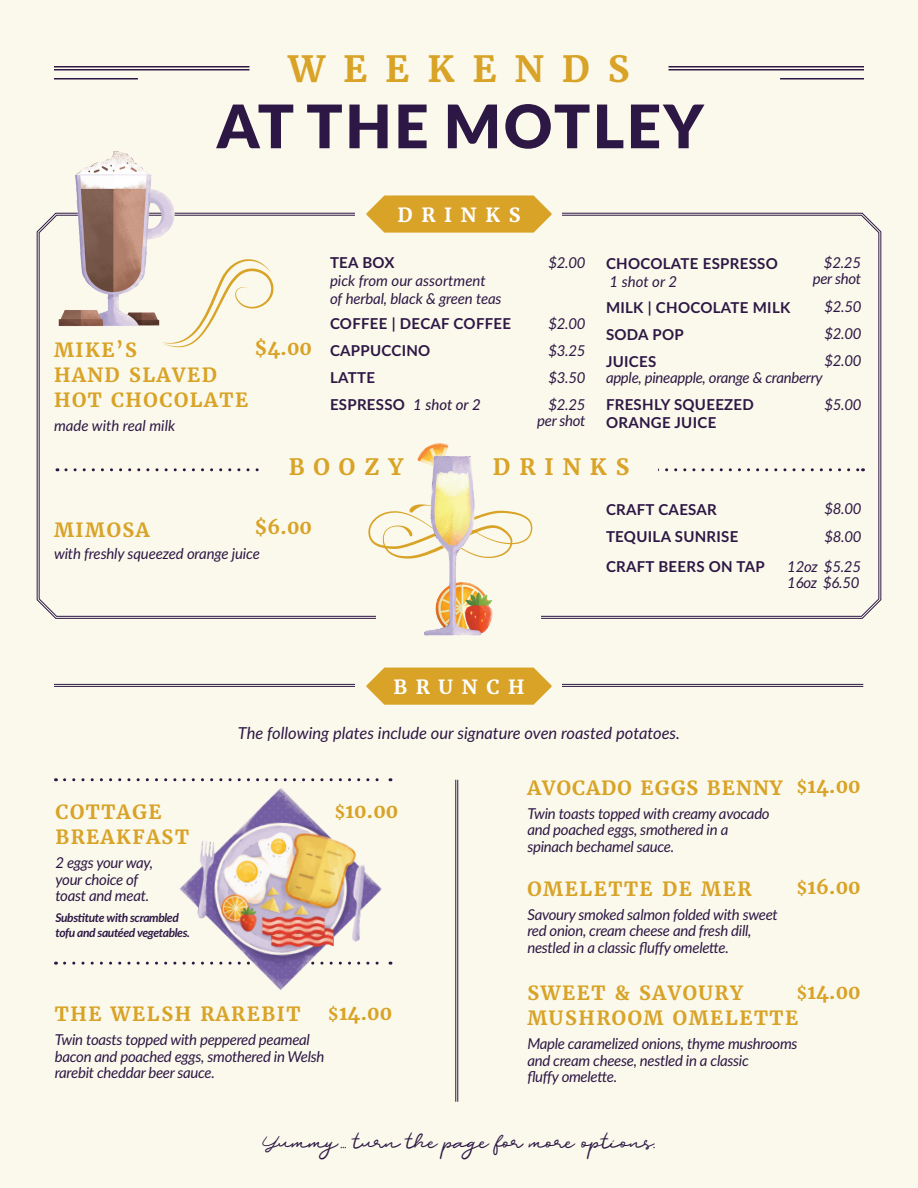
<style>
.page{position:relative;width:918px;height:1188px;background:#fbf9ec}
.page>*{position:absolute;margin:0;border:0;box-sizing:border-box;transform-origin:0 0}
.t1{font:900 60px "Lato";letter-spacing:.04em;color:#2d1845}
.t2{font:700 36px "Merriweather";letter-spacing:.5em;color:#d8a327}
.t3{font:700 22.5px "Merriweather";letter-spacing:.4em;color:#d8a327}
.t4{font:700 19.5px/24.9px "Merriweather";letter-spacing:.08em;color:#d8a327}
.t5{font:700 19.5px "Merriweather";color:#d8a327}
.t6{font:700 19.5px "Merriweather";letter-spacing:.06em;color:#d8a327}
.t7{font:700 19.5px "Merriweather";letter-spacing:.45em;color:#fff}
.t8{font:17.1px "Dear Jane";letter-spacing:-.03em;color:#2d1845}
.t9{font:italic 16.5px "Lato";color:#2d1845}
.t10{font:italic 15px/16.5px "Lato";letter-spacing:-.02em;color:#2d1845}
.t11{font:700 15px/27px "Lato";letter-spacing:.02em;color:#2d1845}
.t12{font:italic 15px "Lato";color:#2d1845}
.t13{font:italic 700 12px/15px "Lato";letter-spacing:-.03em;color:#2d1845}
.s1{font-weight:500;font-style:italic}
.s2{font-size:16.5px}
</style>
<div class="page">
<svg style="left:38px;top:214px;width:842px;height:403px"></svg>
<div style="left:356px;top:195px;width:206px;height:45px;background:#fbf9ec"></div>
<svg style="left:66px;top:468px;width:798px;height:3px"></svg>
<svg style="left:232px;top:259px;width:42px;height:89px"></svg>
<div style="left:260px;top:444px;width:398px;height:46px;background:#fbf9ec"></div>
<hr style="left:457px;top:780px;width:1px;height:322px;background:#2d1845">
<hr style="left:455px;top:780px;width:1px;height:322px;background:#2d1845">
<hr style="left:54px;top:66px;width:195px;height:1px;background:#2d1845">
<hr style="left:54px;top:69px;width:195px;height:1px;background:#2d1845">
<hr style="left:54px;top:78px;width:84px;height:2px;background:#2d1845">
<hr style="left:54px;top:684px;width:809px;height:1px;background:#2d1845">
<hr style="left:54px;top:686px;width:809px;height:1px;background:#2d1845">
<svg style="left:366px;top:195px;width:186px;height:38px;background:#dcad3e"></svg>
<div style="left:356px;top:665px;width:206px;height:46px;background:#fbf9ec"></div>
<svg style="left:366px;top:668px;width:186px;height:37px;background:#dbab3b"></svg>
<img style="left:36px;top:151px;width:196px;height:203px">
<hr style="left:669px;top:66px;width:195px;height:1px;background:#2d1845">
<hr style="left:669px;top:69px;width:195px;height:1px;background:#2d1845">
<hr style="left:780px;top:78px;width:84px;height:2px;background:#2d1845">
<svg style="left:65px;top:778px;width:91px;height:3px"></svg>
<svg style="left:65px;top:962px;width:91px;height:3px"></svg>
<img style="left:156px;top:778px;width:237px;height:212px">
<img style="left:341px;top:425px;width:229px;height:211px">
<h2 class="t2" style="left:288px;top:46px;width:343px">WEEKENDS</h2>
<h1 class="t1" style="left:217px;top:81px;width:488px">AT THE MOTLEY</h1>
<h3 class="t7" style="left:397px;top:202px;width:125px">DRINKS</h3>
<h3 class="t4" style="left:54px;top:337px;width:196px">MIKE’S<br>HAND SLAVED<br>HOT CHOCOLATE</h3>
<p class="t12" style="left:54px;top:414px;width:123px">made with real milk</p>
<h3 class="t5" style="left:254px;top:336px;width:59px">$4.00</h3>
<p class="t11" style="left:330px;top:248px;width:66px">TEA BOX</p>
<p class="t10" style="left:330px;top:270px;width:173px;line-height:18px">pick from our assortment of herbal, black &amp; green teas</p>
<p class="t11" style="left:330px;top:309px;width:183px">COFFEE | DECAF COFFEE<br>CAPPUCCINO<br>LATTE<br>ESPRESSO <span class="s1">1 shot or 2</span></p>
<p class="t10" style="left:548px;top:253px;width:39px">$2.00</p>
<p class="t10" style="left:813px;top:253px;width:50px;text-align:right">$2.25 per shot</p>
<p class="t10" style="left:824px;top:298px;width:39px">$2.50</p>
<p class="t10" style="left:548px;top:314px;width:39px">$2.00</p>
<p class="t10" style="left:548px;top:363px;width:39px;line-height:27px">$3.50 $2.25</p>
<p class="t10" style="left:537px;top:412px;width:50px">per shot</p>
<p class="t11" style="left:606px;top:249px;width:173px">CHOCOLATE ESPRESSO</p>
<p class="t10" style="left:610px;top:273px;width:69px">1 shot or 2</p>
<p class="t11" style="left:606px;top:293px;width:186px">MILK | CHOCOLATE MILK<br>SODA POP<br>JUICES</p>
<p class="t10" style="left:606px;top:369px;width:218px">apple, pineapple, orange &amp; cranberry</p>
<p class="t11" style="left:606px;top:395px;width:149px;line-height:18px">FRESHLY SQUEEZED<br>ORANGE JUICE</p>
<p class="t10" style="left:824px;top:325px;width:39px">$2.00</p>
<p class="t10" style="left:548px;top:341px;width:39px">$3.25</p>
<p class="t10" style="left:824px;top:352px;width:39px">$2.00</p>
<p class="t10" style="left:824px;top:395px;width:39px">$5.00</p>
<h3 class="t3" style="left:289px;top:452px;width:116px">BOOZY</h3>
<h3 class="t3" style="left:493px;top:452px;width:138px">DRINKS</h3>
<h3 class="t5" style="left:254px;top:514px;width:59px">$6.00</h3>
<h3 class="t4" style="left:54px;top:517px;width:97px">MIMOSA</h3>
<p class="t10" style="left:54px;top:545px;width:207px">with freshly squeezed orange juice</p>
<p class="t11" style="left:606px;top:496px;width:134px">CRAFT CAESAR<br>TEQUILA SUNRISE</p>
<p class="t11" style="left:606px;top:553px;width:160px">CRAFT BEERS ON TAP</p>
<p class="t10" style="left:824px;top:494px;width:39px;line-height:28px">$8.00 $8.00</p>
<p class="t10" style="left:787px;top:557px;width:75px">12oz $5.25<br>16oz $6.50</p>
<h3 class="t7" style="left:393px;top:674px;width:133px">BRUNCH</h3>
<p class="t9" style="left:238px;top:721px;width:444px">The following plates include our signature oven roasted potatoes.</p>
<h3 class="t4" style="left:55px;top:800px;width:135px">COTTAGE<br>BREAKFAST</h3>
<p class="t10" style="left:55px;top:854px;width:99px">2 eggs your way, your choice of toast and meat.</p>
<p class="t13" style="left:55px;top:910px;width:136px">Substitute with scrambled tofu and sautéed vegetables.</p>
<h3 class="t5" style="left:334px;top:798px;width:65px"><span class="s2">$</span>10.00</h3>
<h3 class="t5" style="left:328px;top:1000px;width:66px"><span class="s2">$</span>14.00</h3>
<h3 class="t4" style="left:55px;top:1002px;width:247px">THE WELSH RAREBIT</h3>
<p class="t10" style="left:55px;top:1031px;width:271px">Twin toasts topped with peppered peameal bacon and poached eggs, smothered in Welsh rarebit cheddar beer sauce.</p>
<h3 class="t6" style="left:527px;top:775px;width:257px">AVOCADO EGGS BENNY</h3>
<p class="t10" style="left:527px;top:805px;width:244px">Twin toasts topped with creamy avocado and poached eggs, smothered in a spinach bechamel sauce.</p>
<h3 class="t4" style="left:527px;top:876px;width:226px">OMELETTE DE MER</h3>
<p class="t10" style="left:527px;top:906px;width:252px">Savoury smoked salmon folded with sweet red onion, cream cheese and fresh dill, nestled in a classic fluffy omelette.</p>
<h3 class="t5" style="left:796px;top:774px;width:66px"><span class="s2">$</span>14.00</h3>
<h3 class="t5" style="left:796px;top:875px;width:66px"><span class="s2">$</span>16.00</h3>
<h3 class="t5" style="left:796px;top:979px;width:66px"><span class="s2">$</span>14.00</h3>
<h3 class="t4" style="left:527px;top:981px;width:272px">SWEET &amp; SAVOURY<br>MUSHROOM OMELETTE</h3>
<p class="t10" style="left:527px;top:1035px;width:272px">Maple caramelized onions, thyme mushrooms and cream cheese, nestled in a classic<br>fluffy omelette.</p>
<p class="t8" style="left:262px;top:1134px;width:395px">Yummy ... turn the page for more options.</p>
</div>
